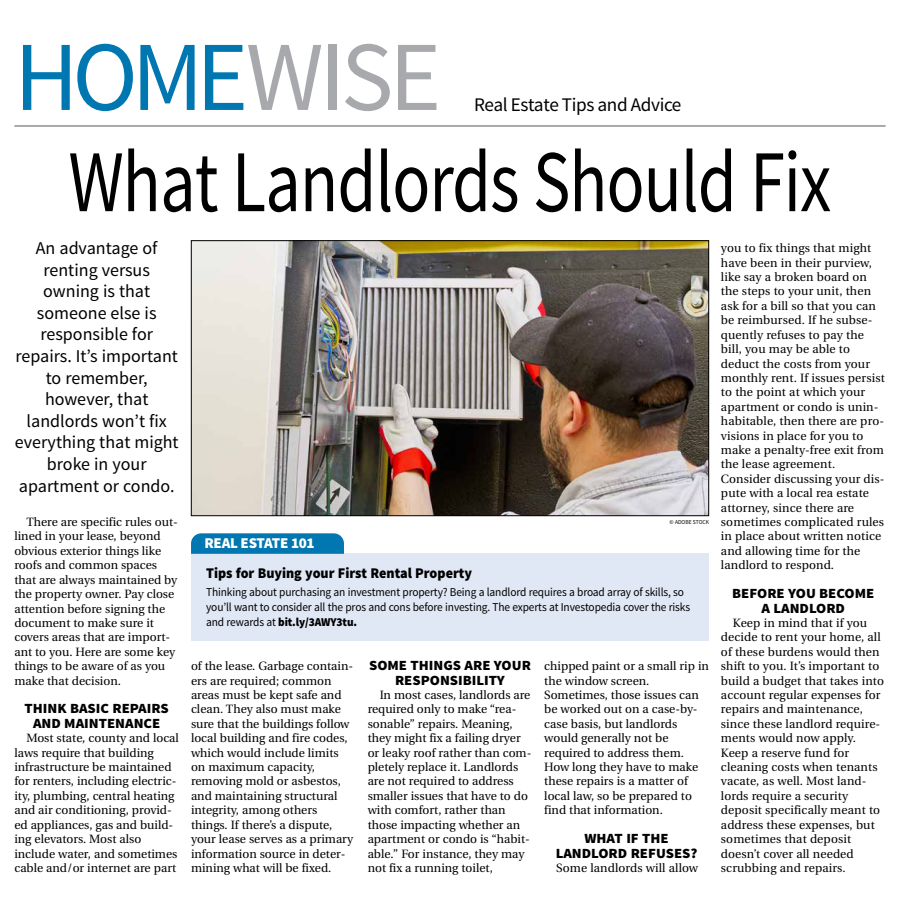
<style>
.page{position:relative;width:900px;height:908px;background:#fff}
.page>*{position:absolute;margin:0;border:0;box-sizing:border-box;transform-origin:0 0}
.t1{font:99px "Source Sans Pro";letter-spacing:-.04em;color:#0077b1}
.t2{font:88px "Source Sans Pro";letter-spacing:-.015em;color:#000;scale:.8 1}
.t3{font:19.2px "Source Sans Pro";letter-spacing:-.02em;color:#000}
.t4{font:18px/21.6px "Source Sans Pro";color:#000;text-align:center}
.t5{font:900 15px "Source Sans Pro";letter-spacing:-.02em;color:#fff}
.t6{font:900 14.8px "Source Sans Pro";color:#000;scale:.95 1}
.t7{font:900 14px/14.4px "Source Sans Pro";color:#000;text-align:center;scale:1.05 1}
.t8{font:12px/14.4px "Utopia";color:#000}
.t9{font:12px/15px "Source Sans Pro";letter-spacing:-.01em;color:#000;scale:.95 1}
.t10{font:6px "Source Sans Pro";color:#000;scale:.95 1}
.s1{color:#a7a9ac}
.s2{font-weight:900}
</style>
<div class="page">
<hr style="left:14px;top:125px;width:872px;height:2px;background:#a7a9ac">
<img style="left:193px;top:242px;width:514px;height:272px">
<div style="left:191px;top:240px;width:518px;height:276px;border:1px solid #000"></div>
<div style="left:191px;top:553px;width:517px;height:87px;background:#e0e7f5"></div>
<div style="left:191px;top:533px;width:153px;height:20px;background:#0077b1"></div>
<h1 class="t1" style="left:14px;top:16px;width:428px">HOME<span class="s1">WISE</span></h1>
<h3 class="t3" style="left:474px;top:93px;width:209px">Real Estate Tips and Advice</h3>
<h2 class="t2" style="left:69px;top:127px;width:955px">What Landlords Should Fix</h2>
<h3 class="t4" style="left:15px;top:237px;width:165px">An advantage of renting versus owning is that someone else is responsible for repairs. It’s important to remember, however, that landlords won’t fix everything that might broke in your apartment or condo.</h3>
<p class="t8" style="left:14px;top:515px;width:165px;text-indent:12px">There are specific rules out&shy;lined in your lease, beyond obvious exterior things like roofs and common spaces that are always maintained by the property owner. Pay close attention before signing the document to make sure it covers areas that are import&shy;ant to you. Here are some key things to be aware of as you make that decision.</p>
<p class="t7" style="left:25px;top:702px;width:139px">THINK BASIC REPAIRS<br>AND MAINTENANCE</p>
<p class="t8" style="left:14px;top:731px;width:166px;text-indent:12px">Most state, county and local laws require that building infrastructure be maintained for renters, including electric&shy;ity, plumbing, central heating and air conditioning, provid&shy;ed appliances, gas and build&shy;ing elevators. Most also include water, and sometimes cable and/or internet are part</p>
<p class="t8" style="left:721px;top:241px;width:165px">you to fix things that might have been in their purview, like say a broken board on the steps to your unit, then ask for a bill so that you can be reimbursed. If he subse&shy;quently refuses to pay the bill, you may be able to deduct the costs from your monthly rent. If issues persist to the point at which your apartment or condo is unin&shy;habitable, then there are pro&shy;visions in place for you to make a penalty-free exit from the lease agreement.<br>Consider discussing your dis&shy;pute with a local rea estate attorney, since there are sometimes complicated rules in place about written notice and allowing time for the landlord to respond.</p>
<p class="t7" style="left:732px;top:586px;width:137px">BEFORE YOU BECOME<br>A LANDLORD</p>
<p class="t8" style="left:721px;top:615px;width:165px;text-indent:12px">Keep in mind that if you decide to rent your home, all of these burdens would then shift to you. It’s important to build a budget that takes into account regular expenses for repairs and maintenance, since these landlord require&shy;ments would now apply.<br>Keep a reserve fund for cleaning costs when tenants vacate, as well. Most land&shy;lords require a security deposit specifically meant to address these expenses, but sometimes that deposit doesn’t cover all needed scrubbing and repairs.</p>
<p class="t10" style="left:670px;top:518px;width:43px">© ADOBE STOCK</p>
<p class="t5" style="left:205px;top:533px;width:112px">REAL ESTATE 101</p>
<p class="t6" style="left:206px;top:563px;width:282px">Tips for Buying your First Rental Property</p>
<p class="t9" style="left:206px;top:584px;width:511px">Thinking about purchasing an investment property? Being a landlord requires a broad array of skills, so you’ll want to consider all the pros and cons before investing. The experts at Investopedia cover the risks and rewards at <span class="s2">bit.ly/3AWY3tu.</span></p>
<p class="t8" style="left:191px;top:659px;width:164px">of the lease. Garbage contain&shy;ers are required; common areas must be kept safe and clean. They also must make sure that the buildings follow local building and fire codes, which would include limits on maximum capacity, removing mold or asbestos, and maintaining structural integrity, among others things. If there’s a dispute, your lease serves as a primary information source in deter&shy;mining what will be fixed.</p>
<p class="t7" style="left:369px;top:658px;width:156px">SOME THINGS ARE YOUR<br>RESPONSIBILITY</p>
<p class="t8" style="left:544px;top:659px;width:166px">chipped paint or a small rip in the window screen.<br>Sometimes, those issues can be worked out on a case-by&shy;case basis, but landlords would generally not be required to address them.<br>How long they have to make these repairs is a matter of local law, so be prepared to find that information.</p>
<p class="t7" style="left:556px;top:831px;width:137px">WHAT IF THE<br>LANDLORD REFUSES?</p>
<p class="t8" style="left:556px;top:860px;width:143px">Some landlords will allow</p>
<p class="t8" style="left:368px;top:687px;width:165px;text-indent:12px">In most cases, landlords are required only to make “rea&shy;sonable” repairs. Meaning, they might fix a failing dryer or leaky roof rather than com&shy;pletely replace it. Landlords are not required to address smaller issues that have to do with comfort, rather than those impacting whether an apartment or condo is “habit&shy;able.” For instance, they may not fix a running toilet,</p>
</div>
